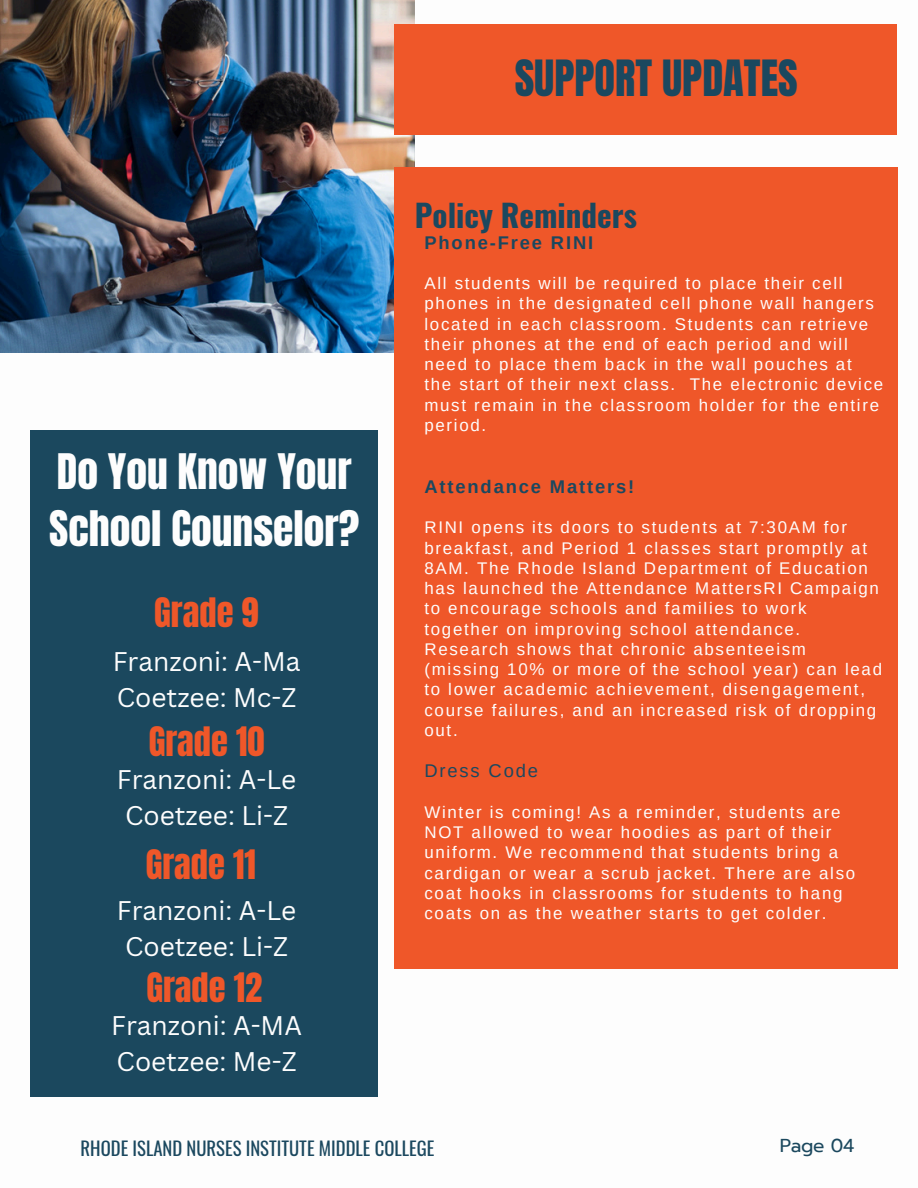
<style>
.page{position:relative;width:918px;height:1188px;background:#fff}
.page>*{position:absolute;margin:0;border:0;box-sizing:border-box;transform-origin:0 0}
.t1{font:42.45px "Anton";color:#1b485f}
.t2{font:41.7px/57.3px "Anton";color:#fdfdfd}
.t3{font:34.5px "Anton";color:#ef5729}
.t4{font:700 31.2px "Oswald";color:#1b485f}
.t5{font:26.25px/36px "Canva Sans";color:#fdfdfd}
.t6{font:18.75px "Oswald";color:#1b485f}
.t7{font:18.6px "Prompt";letter-spacing:-.015em;color:#1b485e}
.t8{font:700 18.45px "Arimo";letter-spacing:.1em;color:#1b485f}
.t9{font:18.45px "Arimo";letter-spacing:.1em;color:#1b485f}
.t10{font:16.95px/20.2px "Arimo";letter-spacing:.1em;color:#fdfdfd}
</style>
<div class="page">
<img style="left:0;top:0;width:415px;height:352px">
<div style="left:394px;top:24px;width:503px;height:111px;background:#ef5729"></div>
<div style="left:394px;top:167px;width:504px;height:802px;background:#ef5729"></div>
<div style="left:31px;top:431px;width:347px;height:665px;background:#1b485e"></div>
<p class="t1" style="left:515px;top:48px;width:285px">SUPPORT UPDATES</p>
<h5 class="t2" style="left:49px;top:443px;width:311px">Do You Know Your<br>School Counselor?</h5>
<h5 class="t3" style="left:154px;top:587px;width:106px">Grade 9</h5>
<h4 class="t5" style="left:113px;top:643px;width:189px">Franzoni: A-Ma<br>Coetzee: Mc-Z</h4>
<h5 class="t3" style="left:149px;top:716px;width:117px">Grade 10</h5>
<h4 class="t5" style="left:117px;top:761px;width:181px;text-align:center">Franzoni: A-Le<br>Coetzee: Li-Z</h4>
<h4 class="t3" style="left:146px;top:840px;width:112px">Grade 11</h4>
<h6 class="t5" style="left:117px;top:892px;width:181px;text-align:center">Franzoni: A-Le<br>Coetzee: Li-Z</h6>
<h5 class="t3" style="left:146px;top:963px;width:117px">Grade 12</h5>
<p class="t5" style="left:111px;top:1007px;width:192px">Franzoni: A-MA<br>Coetzee: Me-Z</p>
<h4 class="t4" style="left:415px;top:191px;width:224px">Policy Reminders</h4>
<h1 class="t8" style="left:424px;top:232px;width:170px">Phone-Free RINI</h1>
<h3 class="t10" style="left:424px;top:273px;width:460px">All students will be required to place their cell phones in the designated cell phone wall hangers located in each classroom. Students can retrieve their phones at the end of each period and will need to place them back in the wall pouches at<br>the start of their next class. The electronic device must remain in the classroom holder for the entire period.</h3>
<p class="t8" style="left:424px;top:476px;width:211px">Attendance Matters!</p>
<p class="t10" style="left:424px;top:517px;width:459px">RINI opens its doors to students at 7:30AM for breakfast, and Period 1 classes start promptly at 8AM. The Rhode Island Department of Education has launched the Attendance MattersRI Campaign to encourage schools and families to work together on improving school attendance.<br>Research shows that chronic absenteeism (missing 10% or more of the school year) can lead to lower academic achievement, disengagement, course failures, and an increased risk of dropping out.</p>
<p class="t9" style="left:424px;top:761px;width:115px">Dress Code</p>
<p class="t10" style="left:424px;top:802px;width:432px">Winter is coming! As a reminder, students are NOT allowed to wear hoodies as part of their uniform. We recommend that students bring a cardigan or wear a scrub jacket. There are also coat hooks in classrooms for students to hang coats on as the weather starts to get colder.</p>
<p class="t6" style="left:81px;top:1134px;width:355px">RHODE ISLAND NURSES INSTITUTE MIDDLE COLLEGE</p>
<h2 class="t7" style="left:780px;top:1132px;width:76px">Page 04</h2>
</div>
